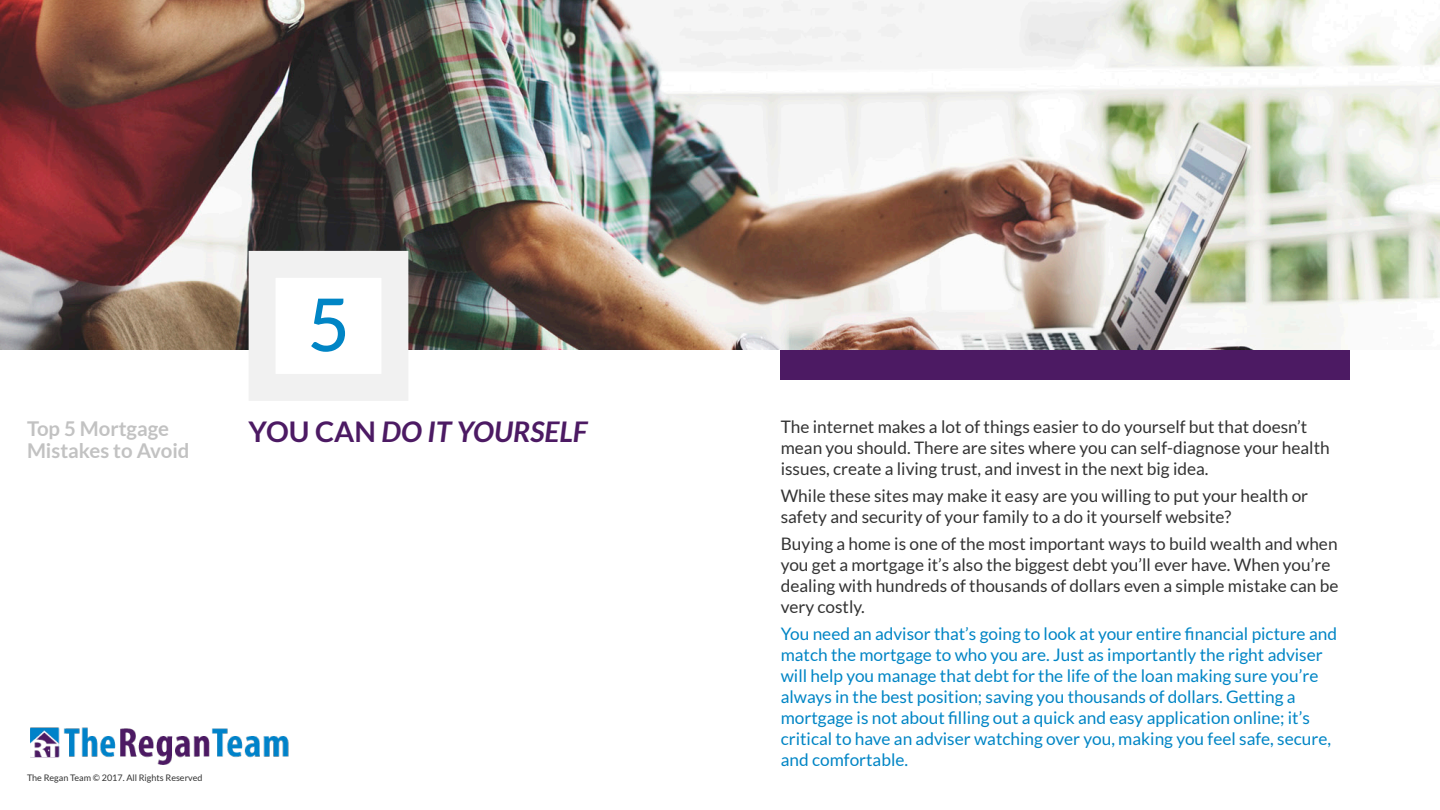
<style>
.page{position:relative;width:1440px;height:810px;background:#fff}
.page>*{position:absolute;margin:0;border:0;box-sizing:border-box;transform-origin:0 0}
.Subhead{font:500 73.2px "Lato";color:#0085c5}
.Subhead-2{font:italic 700 28.5px "Lato";color:#4c1a63}
.Headline{font:700 20.4px/22.6px "Lato";color:#c2c2c2}
.Body{font:17.25px/21px "Lato";color:#333}
.Body-2{font:17.25px/21px "Lato";color:#0085c5}
.Body-3{font:9px "Lato";color:#333}
.s1{font-style:normal}
</style>
<div class="page">
<div style="left:781px;top:202px;width:569px;height:178px;background:#4c1a63"></div>
<img style="left:0;top:0;width:1440px;height:350px">
<img style="left:30px;top:727px;width:259px;height:38px">
<div style="left:249px;top:251px;width:159px;height:150px;background:#fff;border:27px solid #f1f1f1"></div>
<p class="Subhead" style="left:307px;top:272px;width:44px">5</p>
<p class="Headline" style="left:27px;top:417px;width:164px">Top 5 Mortgage<br>Mistakes to Avoid</p>
<p class="Subhead-2" style="left:249px;top:415px;width:341px"><span class="s1">YOU CAN</span> DO IT YOURSELF</p>
<p class="Body-3" style="left:27px;top:773px;width:177px">The Regan Team © 2017. All Rights Reserved</p>
<p class="Body" style="left:781px;top:416px;width:550px">The internet makes a lot of things easier to do yourself but that doesn’t mean you should. There are sites where you can self-diagnose your health issues, create a living trust, and invest in the next big idea.</p>
<p class="Body" style="left:781px;top:485px;width:529px">While these sites may make it easy are you willing to put your health or safety and security of your family to a do it yourself website?</p>
<p class="Body" style="left:781px;top:533px;width:559px">Buying a home is one of the most important ways to build wealth and when you get a mortgage it’s also the biggest debt you’ll ever have. When you’re dealing with hundreds of thousands of dollars even a simple mistake can be very costly.</p>
<p class="Body-2" style="left:781px;top:623px;width:558px">You need an advisor that’s going to look at your entire financial picture and match the mortgage to who you are. Just as importantly the right adviser will help you manage that debt for the life of the loan making sure you’re always in the best position; saving you thousands of dollars. Getting a mortgage is not about filling out a quick and easy application online; it’s critical to have an adviser watching over you, making you feel safe, secure, and comfortable.</p>
</div>
